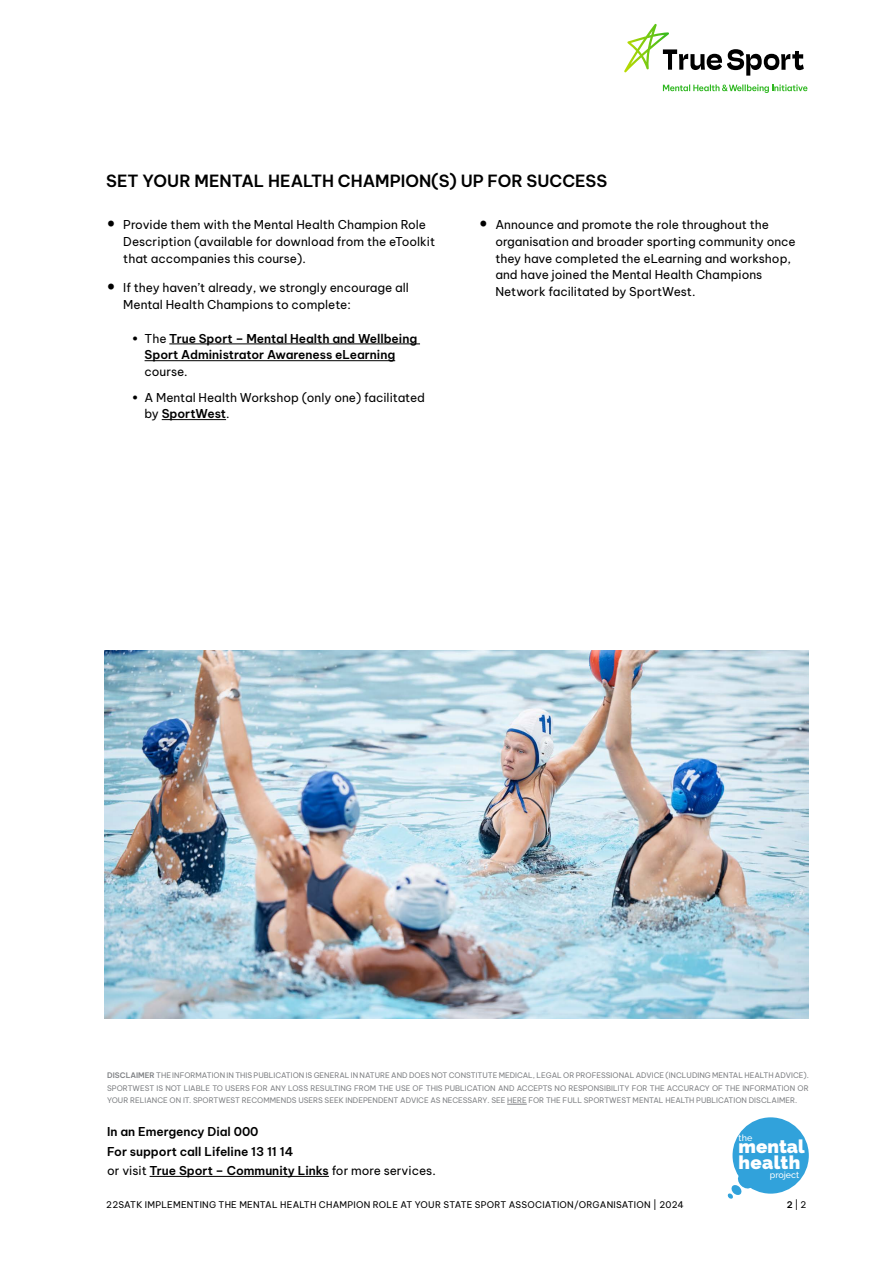
<style>
.page{position:relative;width:893px;height:1263px;background:#fff}
.page>*{position:absolute;margin:0;border:0;box-sizing:border-box;transform-origin:0 0}
.t1{font:900 18.6px "Raleway";color:#fff}
.t2{font:600 16.5px "Be Vietnam Pro";color:#000}
.t3{font:12px/16.8px "Be Vietnam Pro";color:#000}
.t4{font:600 12px/19.5px "Be Vietnam Pro";color:#000}
.t5{font:9px "Be Vietnam Pro";letter-spacing:.025em;color:#000}
.t6{font:500 9px "Raleway";color:#fff}
.t7{font:7.5px/12.8px "Be Vietnam Pro";color:#808285;text-align:justify}
.s1{font-size:18px}
.s2{font-weight:400}
.s3{font-weight:600}
</style>
<div class="page">
<svg style="left:663px;top:84px;width:144px;height:9px"></svg>
<svg style="left:624px;top:24px;width:180px;height:52px"></svg>
<hr style="left:169px;top:344px;width:251px;height:1px;background:#000">
<hr style="left:145px;top:360px;width:250px;height:1px;background:#000">
<hr style="left:162px;top:419px;width:64px;height:1px;background:#000">
<hr style="left:150px;top:1176px;width:179px;height:1px;background:#000">
<svg style="left:507px;top:1104px;width:20px;height:1px"></svg>
<div style="left:732px;top:1117px;width:77px;height:76px;background:#31a2db;border-radius:50%"></div>
<svg style="left:728px;top:1172px;width:26px;height:27px"></svg>
<img style="left:104px;top:651px;width:705px;height:367px">
<h2 class="t2" style="left:106px;top:167px;width:503px">SET YOUR MENTAL HEALTH CHAMPION(S) UP FOR SUCCESS</h2>
<p class="t3" style="left:123px;top:215px;width:313px;text-indent:-17px"><span class="s1">•</span> Provide them with the Mental Health Champion Role<br>Description (available for download from the eToolkit that accompanies this course).</p>
<p class="t3" style="left:123px;top:278px;width:287px;text-indent:-17px"><span class="s1">•</span> If they haven’t already, we strongly encourage all<br>Mental Health Champions to complete:</p>
<p class="t4" style="left:145px;top:329px;width:274px;line-height:16.8px;text-indent:-13px">• <span class="s2">The</span> True Sport – Mental Health and Wellbeing<br>Sport Administrator Awareness eLearning</p>
<p class="t3" style="left:145px;top:362px;width:45px">course.</p>
<p class="t3" style="left:145px;top:388px;width:282px;text-indent:-13px"><span class="s3">•</span> A Mental Health Workshop (only one) facilitated by <span class="s3">SportWest</span>.</p>
<p class="t3" style="left:495px;top:215px;width:302px;text-indent:-17px"><span class="s1">•</span> Announce and promote the role throughout the organisation and broader sporting community once they have completed the eLearning and workshop, and have joined the Mental Health Champions Network facilitated by SportWest.</p>
<p class="t7" style="left:107px;top:1068px;width:703px"><span class="s3">DISCLAIMER</span> THE INFORMATION IN THIS PUBLICATION IS GENERAL IN NATURE AND DOES NOT CONSTITUTE MEDICAL, LEGAL OR PROFESSIONAL ADVICE (INCLUDING MENTAL HEALTH ADVICE).<br>SPORTWEST IS NOT LIABLE TO USERS FOR ANY LOSS RESULTING FROM THE USE OF THIS PUBLICATION AND ACCEPTS NO RESPONSIBILITY FOR THE ACCURACY OF THE INFORMATION OR YOUR RELIANCE ON IT. SPORTWEST RECOMMENDS USERS SEEK INDEPENDENT ADVICE AS NECESSARY. SEE HERE FOR THE FULL SPORTWEST MENTAL HEALTH PUBLICATION DISCLAIMER.</p>
<h1 class="t1" style="left:739px;top:1132px;width:68px">mental</h1>
<p class="t4" style="left:107px;top:1121px;width:330px">In an Emergency Dial 000<br>For support call Lifeline 13 11 14<br><span class="s2">or visit</span> True Sport – Community Links <span class="s2">for more services.</span></p>
<p class="t6" style="left:739px;top:1131px;width:15px">the</p>
<h1 class="t1" style="left:739px;top:1148px;width:63px">health</h1>
<p class="t6" style="left:770px;top:1168px;width:31px">project</p>
<p class="t5" style="left:106px;top:1197px;width:579px">22SATK IMPLEMENTING THE MENTAL HEALTH CHAMPION ROLE AT YOUR STATE SPORT ASSOCIATION/ORGANISATION | 2024</p>
<p class="t5" style="left:787px;top:1197px;width:21px"><span class="s3">2</span> | 2</p>
</div>
